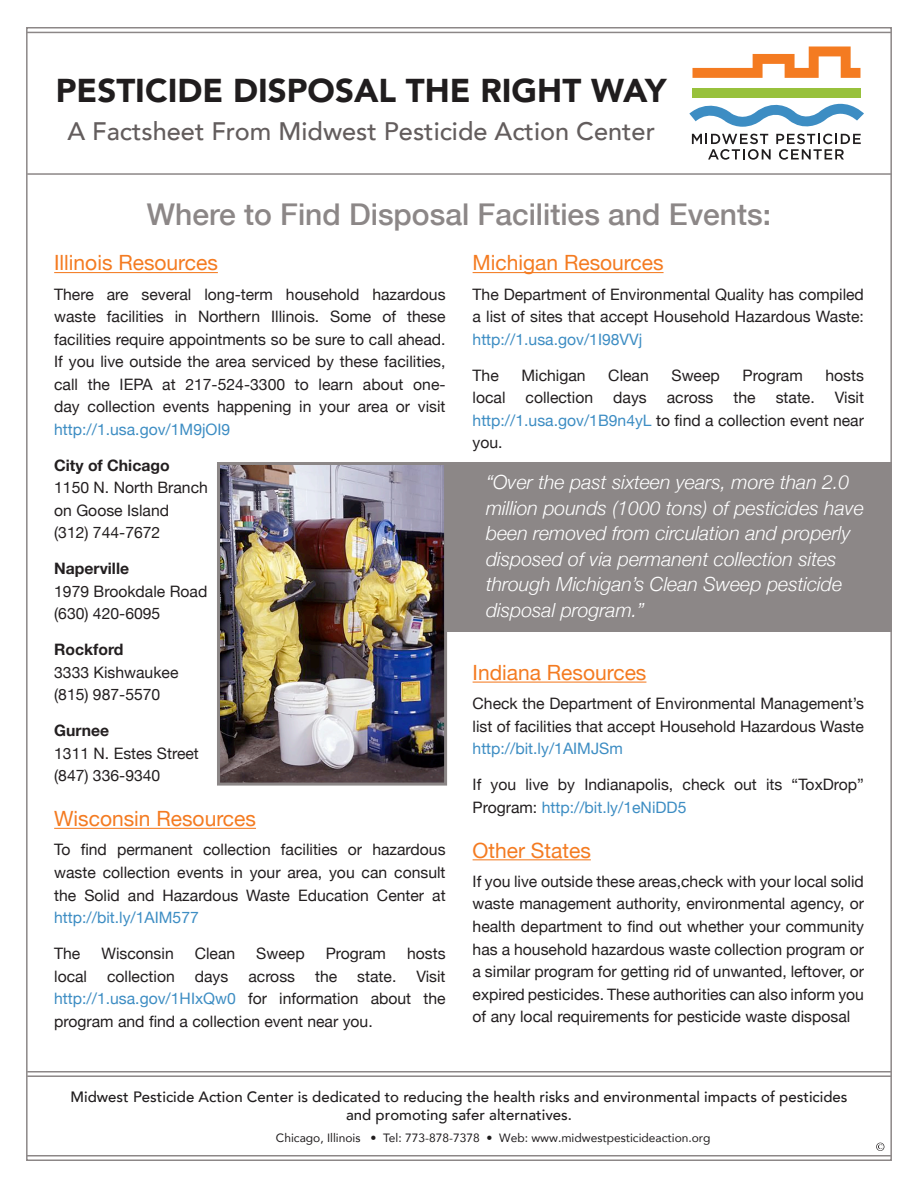
<style>
.page{position:relative;width:918px;height:1188px;background:#fff}
.page>*{position:absolute;margin:0;border:0;box-sizing:border-box;transform-origin:0 0}
.t1{font:900 33px "Avenir";color:#201d1e}
.t2{font:500 30px "Helvetica Neue";color:#8c8787}
.t3{font:500 25.35px "Avenir";color:#635d5d}
.t4{font:21px "Helvetica Neue";color:#f47b21}
.t5{font:italic 300 19.5px/25.5px "Helvetica Neue";color:#fff}
.t6{font:15.75px/22.5px "Helvetica Neue";color:#231f20;text-align:justify}
.t7{font:700 15.75px "Helvetica Neue";color:#231f20}
.t8{font:500 15px/18px "Avenir";color:#201d1e;text-align:center}
.t9{font:12px "Avenir";color:#201d1e}
.s1{color:#3d8dc3}
</style>
<div class="page">
<div style="left:433px;top:462px;width:459px;height:170px;background:#8c8787"></div>
<hr style="left:54px;top:272px;width:164px;height:1px;background:#f47b21">
<hr style="left:54px;top:828px;width:202px;height:1px;background:#f47b21">
<hr style="left:473px;top:272px;width:191px;height:1px;background:#f47b21">
<hr style="left:473px;top:682px;width:173px;height:1px;background:#f47b21">
<hr style="left:473px;top:859px;width:118px;height:1px;background:#f47b21">
<hr style="left:27px;top:1155px;width:864px;height:1px;background:#8c8787">
<hr style="left:27px;top:32px;width:864px;height:1px;background:#8c8787">
<hr style="left:27px;top:1071px;width:864px;height:1px;background:#8c8787">
<hr style="left:27px;top:1075px;width:864px;height:2px;background:#8c8787">
<hr style="left:27px;top:173px;width:865px;height:2px;background:#8c8787">
<svg style="left:876px;top:1143px;width:8px;height:8px"></svg>
<div style="left:692px;top:88px;width:169px;height:10px;background:#98c13c"></div>
<svg style="left:692px;top:46px;width:168px;height:32px"></svg>
<svg style="left:689px;top:103px;width:175px;height:57px"></svg>
<img style="left:221px;top:466px;width:222px;height:316px">
<div style="left:217px;top:462px;width:230px;height:324px;border:3px solid #8c8787"></div>
<p class="t1" style="left:56px;top:62px;width:612px">PESTICIDE DISPOSAL THE RIGHT WAY</p>
<p class="t3" style="left:67px;top:109px;width:589px">A Factsheet From Midwest Pesticide Action Center</p>
<p class="t2" style="left:147px;top:196px;width:626px">Where to Find Disposal Facilities and Events:</p>
<p class="t4" style="left:54px;top:250px;width:165px">Illinois Resources</p>
<p class="t6" style="left:54px;top:283px;width:393px">There are several long-term household hazardous waste facilities in Northern Illinois. Some of these facilities require appointments so be sure to call ahead.<br>If you live outside the area serviced by these facilities, call the IEPA at 217-524-3300 to learn about one&shy;day collection events happening in your area or visit <span class="s1">http://1.usa.gov/1M9jOI9</span></p>
<p class="t7" style="left:54px;top:455px;width:117px">City of Chicago</p>
<p class="t6" style="left:54px;top:476px;width:155px">1150 N. North Branch</p>
<p class="t6" style="left:54px;top:499px;width:116px">on Goose Island</p>
<p class="t6" style="left:54px;top:521px;width:108px">(312) 744-7672</p>
<p class="t7" style="left:54px;top:559px;width:76px">Naperville</p>
<p class="t6" style="left:54px;top:580px;width:155px">1979 Brookdale Road</p>
<p class="t6" style="left:54px;top:602px;width:108px">(630) 420-6095</p>
<p class="t7" style="left:54px;top:640px;width:71px">Rockford</p>
<p class="t6" style="left:54px;top:661px;width:126px">3333 Kishwaukee</p>
<p class="t6" style="left:54px;top:683px;width:108px">(815) 987-5570</p>
<p class="t7" style="left:54px;top:721px;width:57px">Gurnee</p>
<p class="t6" style="left:54px;top:742px;width:146px">1311 N. Estes Street</p>
<p class="t6" style="left:54px;top:764px;width:108px">(847) 336-9340</p>
<p class="t4" style="left:54px;top:806px;width:203px">Wisconsin Resources</p>
<p class="t6" style="left:54px;top:838px;width:393px">To find permanent collection facilities or hazardous waste collection events in your area, you can consult the Solid and Hazardous Waste Education Center at <span class="s1">http://bit.ly/1AIM577</span></p>
<p class="t6" style="left:54px;top:942px;width:28px">The</p>
<p class="t6" style="left:101px;top:942px;width:74px">Wisconsin</p>
<p class="t6" style="left:195px;top:942px;width:42px">Clean</p>
<p class="t6" style="left:256px;top:942px;width:50px">Sweep</p>
<p class="t6" style="left:326px;top:942px;width:62px">Program</p>
<p class="t6" style="left:407px;top:942px;width:40px">hosts</p>
<p class="t6" style="left:54px;top:964px;width:34px">local</p>
<p class="t6" style="left:107px;top:964px;width:69px">collection</p>
<p class="t6" style="left:195px;top:964px;width:35px">days</p>
<p class="t6" style="left:248px;top:964px;width:48px">across</p>
<p class="t6" style="left:315px;top:964px;width:24px">the</p>
<p class="t6" style="left:357px;top:964px;width:41px">state.</p>
<p class="t6" style="left:54px;top:964px;width:393px;text-indent:362px">Visit <span class="s1">http://1.usa.gov/1HIxQw0</span> for information about the program and find a collection event near you.</p>
<p class="t4" style="left:473px;top:250px;width:192px">Michigan Resources</p>
<p class="t6" style="left:473px;top:283px;width:393px">The Department of Environmental Quality has compiled a list of sites that accept Household Hazardous Waste: <span class="s1">http://1.usa.gov/1I98VVj</span></p>
<p class="t6" style="left:473px;top:364px;width:28px">The</p>
<p class="t6" style="left:521px;top:364px;width:66px">Michigan</p>
<p class="t6" style="left:608px;top:364px;width:42px">Clean</p>
<p class="t6" style="left:671px;top:364px;width:50px">Sweep</p>
<p class="t6" style="left:743px;top:364px;width:62px">Program</p>
<p class="t6" style="left:826px;top:364px;width:40px">hosts</p>
<p class="t6" style="left:473px;top:386px;width:34px">local</p>
<p class="t6" style="left:526px;top:386px;width:69px">collection</p>
<p class="t6" style="left:613px;top:386px;width:35px">days</p>
<p class="t6" style="left:667px;top:386px;width:48px">across</p>
<p class="t6" style="left:734px;top:386px;width:24px">the</p>
<p class="t6" style="left:776px;top:386px;width:41px">state.</p>
<p class="t6" style="left:473px;top:386px;width:393px;text-indent:362px">Visit <span class="s1">http://1.usa.gov/1B9n4yL</span> to find a collection event near you.</p>
<p class="t5" style="left:486px;top:469px;width:380px">“Over the past sixteen years, more than 2.0 million pounds (1000 tons) of pesticides have been removed from circulation and properly disposed of via permanent collection sites through Michigan’s Clean Sweep pesticide disposal program.”</p>
<p class="t4" style="left:473px;top:660px;width:175px">Indiana Resources</p>
<p class="t6" style="left:473px;top:692px;width:393px">Check the Department of Environmental Management’s list of facilities that accept Household Hazardous Waste <span class="s1">http://bit.ly/1AIMJSm</span></p>
<p class="t6" style="left:473px;top:773px;width:393px">If you live by Indianapolis, check out its “ToxDrop”<br>Program: <span class="s1">http://bit.ly/1eNiDD5</span></p>
<p class="t4" style="left:473px;top:838px;width:120px">Other States</p>
<p class="t6" style="left:473px;top:870px;width:393px">If you live outside these areas,check with your local solid waste management authority, environmental agency, or health department to find out whether your community has a household hazardous waste collection program or a similar program for getting rid of unwanted, leftover, or expired pesticides. These authorities can also inform you of any local requirements for pesticide waste disposal</p>
<p class="t8" style="left:71px;top:1087px;width:779px">Midwest Pesticide Action Center is dedicated to reducing the health risks and environmental impacts of pesticides and promoting safer alternatives.</p>
<p class="t9" style="left:276px;top:1128px;width:436px">Chicago, Illinois • Tel: 773-878-7378 • Web: www.midwestpesticideaction.org</p>
</div>
